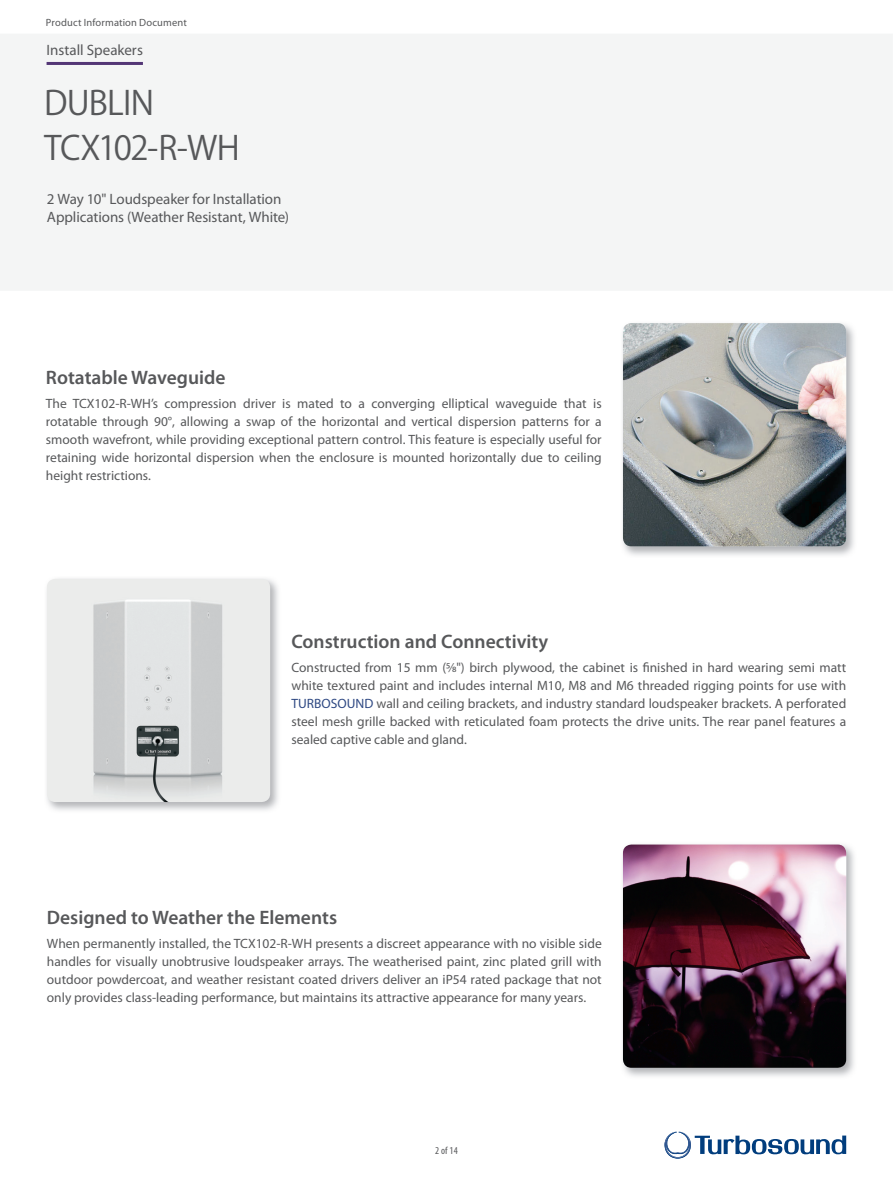
<style>
.page{position:relative;width:893px;height:1188px;background:#fff}
.page>*{position:absolute;margin:0;border:0;box-sizing:border-box;transform-origin:0 0}
.t1{font:33px/44.8px "Koz Go Pro Regular 90 pv RKSJ H";letter-spacing:-.025em;color:#57585a}
.t2{font:600 19.5px "Myriad Pro";color:#57585a}
.t3{font:15px/18px "Myriad Pro";letter-spacing:-.005em;color:#57585a}
.t4{font:13.5px/18px "Myriad Pro";color:#57585a;text-align:justify}
.t5{font:10.5px "Myriad Pro";letter-spacing:.015em;color:#57585a}
.t6{font:condensed 10.5px "Myriad Pro";color:#57585a}
.s1{color:#2f4983}
</style>
<div class="page">
<hr style="left:47px;top:62px;width:96px;height:3px;background:#533676">
<svg style="left:664px;top:1132px;width:182px;height:27px"></svg>
<img style="left:46px;top:578px;width:232px;height:233px">
<img style="left:47px;top:579px;width:223px;height:223px;border-radius:9px">
<img style="left:622px;top:844px;width:232px;height:233px">
<img style="left:623px;top:845px;width:223px;height:223px;border-radius:9px">
<img style="left:621px;top:322px;width:235px;height:234px">
<img style="left:623px;top:323px;width:223px;height:223px;border-radius:9px">
<p class="t5" style="left:46px;top:18px;width:142px">Product Information Document</p>
<p class="t3" style="left:47px;top:42px;width:98px">Install Speakers</p>
<h1 class="t1" style="left:44px;top:85px;width:197px">DUBLIN<br>TCX102-R-WH</h1>
<p class="t3" style="left:47px;top:191px;width:244px">2 Way 10" Loudspeaker for Installation<br>Applications (Weather Resistant, White)</p>
<h2 class="t2" style="left:46px;top:370px;width:181px">Rotatable Waveguide</h2>
<p class="t4" style="left:46px;top:396px;width:557px">The TCX102-R-WH’s compression driver is mated to a converging elliptical waveguide that is rotatable through 90°, allowing a swap of the horizontal and vertical dispersion patterns for a smooth wavefront, while providing exceptional pattern control. This feature is especially useful for retaining wide horizontal dispersion when the enclosure is mounted horizontally due to ceiling height restrictions.</p>
<h2 class="t2" style="left:291px;top:634px;width:258px">Construction and Connectivity</h2>
<p class="t4" style="left:291px;top:660px;width:556px">Constructed from 15 mm (5⁄8") birch plywood, the cabinet is finished in hard wearing semi matt white textured paint and includes internal M10, M8 and M6 threaded rigging points for use with <span class="s1">TURBOSOUND</span> wall and ceiling brackets, and industry standard loudspeaker brackets. A perforated steel mesh grille backed with reticulated foam protects the drive units. The rear panel features a sealed captive cable and gland.</p>
<h2 class="t2" style="left:47px;top:910px;width:292px">Designed to Weather the Elements</h2>
<p class="t4" style="left:47px;top:936px;width:556px">When permanently installed, the TCX102-R-WH presents a discreet appearance with no visible side handles for visually unobtrusive loudspeaker arrays. The weatherised paint, zinc plated grill with outdoor powdercoat, and weather resistant coated drivers deliver an iP54 rated package that not only provides class-leading performance, but maintains its attractive appearance for many years.</p>
<p class="t6" style="left:435px;top:1147px;width:24px">2 of 14</p>
</div>
